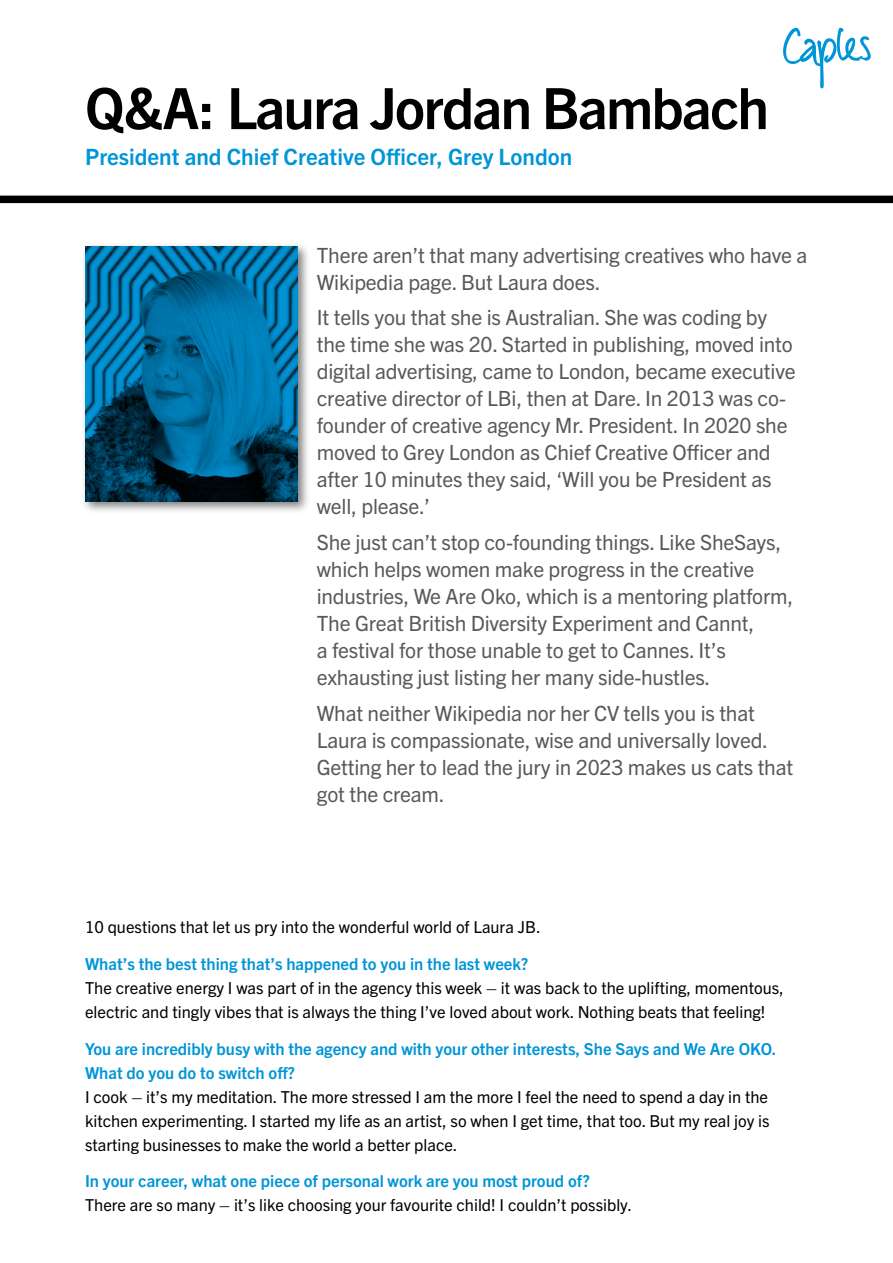
<style>
.page{position:relative;width:893px;height:1263px;background:#fff}
.page>*{position:absolute;margin:0;border:0;box-sizing:border-box;transform-origin:0 0}
.t1{font:700 57px "Trade Gothic Next LT Pro";letter-spacing:-.03em;color:#000}
.t2{font:700 22.5px "Trade Gothic Next LT Pro";color:#0095d7}
.t3{font:21px/27px "Trade Gothic Next LT Pro";letter-spacing:-.01em;color:#58595b}
.t4{font:16.5px/24px "Trade Gothic Next LT Pro";color:#000}
.t5{font:700 16.5px/24px "Trade Gothic Next LT Pro";color:#0095d7}
</style>
<div class="page">
<svg style="left:783px;top:28px;width:88px;height:60px"></svg>
<div style="left:0;top:196px;width:893px;height:7px;background:#000"></div>
<div style="left:81px;top:242px;width:229px;height:272px;background:#000;opacity:.5"></div>
<svg style="left:85px;top:247px;width:213px;height:255px"></svg>
<h1 class="t1" style="left:85px;top:69px;width:685px">Q&amp;A: Laura Jordan Bambach</h1>
<p class="t2" style="left:85px;top:141px;width:489px">President and Chief Creative Officer, Grey London</p>
<p class="t3" style="left:317px;top:240px;width:492px">There aren’t that many advertising creatives who have a<br>Wikipedia page. But Laura does.</p>
<p class="t3" style="left:317px;top:303px;width:480px">It tells you that she is Australian. She was coding by the time she was 20. Started in publishing, moved into digital advertising, came to London, became executive creative director of LBi, then at Dare. In 2013 was co&shy;founder of creative agency Mr. President. In 2020 she moved to Grey London as Chief Creative Officer and after 10 minutes they said, ‘Will you be President as well, please.’</p>
<p class="t3" style="left:317px;top:527px;width:478px">She just can’t stop co-founding things. Like SheSays, which helps women make progress in the creative industries, We Are Oko, which is a mentoring platform, The Great British Diversity Experiment and Cannt,<br>a festival for those unable to get to Cannes. It’s exhausting just listing her many side-hustles.</p>
<p class="t3" style="left:317px;top:698px;width:478px">What neither Wikipedia nor her CV tells you is that Laura is compassionate, wise and universally loved.<br>Getting her to lead the jury in 2023 makes us cats that got the cream.</p>
<p class="t4" style="left:85px;top:914px;width:457px">10 questions that let us pry into the wonderful world of Laura JB.</p>
<p class="t5" style="left:85px;top:951px;width:445px">What’s the best thing that’s happened to you in the last week?</p>
<p class="t4" style="left:85px;top:975px;width:700px">The creative energy I was part of in the agency this week – it was back to the uplifting, momentous, electric and tingly vibes that is always the thing I’ve loved about work. Nothing beats that feeling!</p>
<p class="t5" style="left:85px;top:1035px;width:693px">You are incredibly busy with the agency and with your other interests, She Says and We Are OKO.<br>What do you do to switch off?</p>
<p class="t4" style="left:85px;top:1083px;width:686px;text-align:justify">I cook – it’s my meditation. The more stressed I am the more I feel the need to spend a day in the kitchen experimenting. I started my life as an artist, so when I get time, that too. But my real joy is starting businesses to make the world a better place.</p>
<p class="t5" style="left:85px;top:1168px;width:506px">In your career, what one piece of personal work are you most proud of?</p>
<p class="t4" style="left:85px;top:1192px;width:549px">There are so many – it’s like choosing your favourite child! I couldn’t possibly.</p>
</div>
